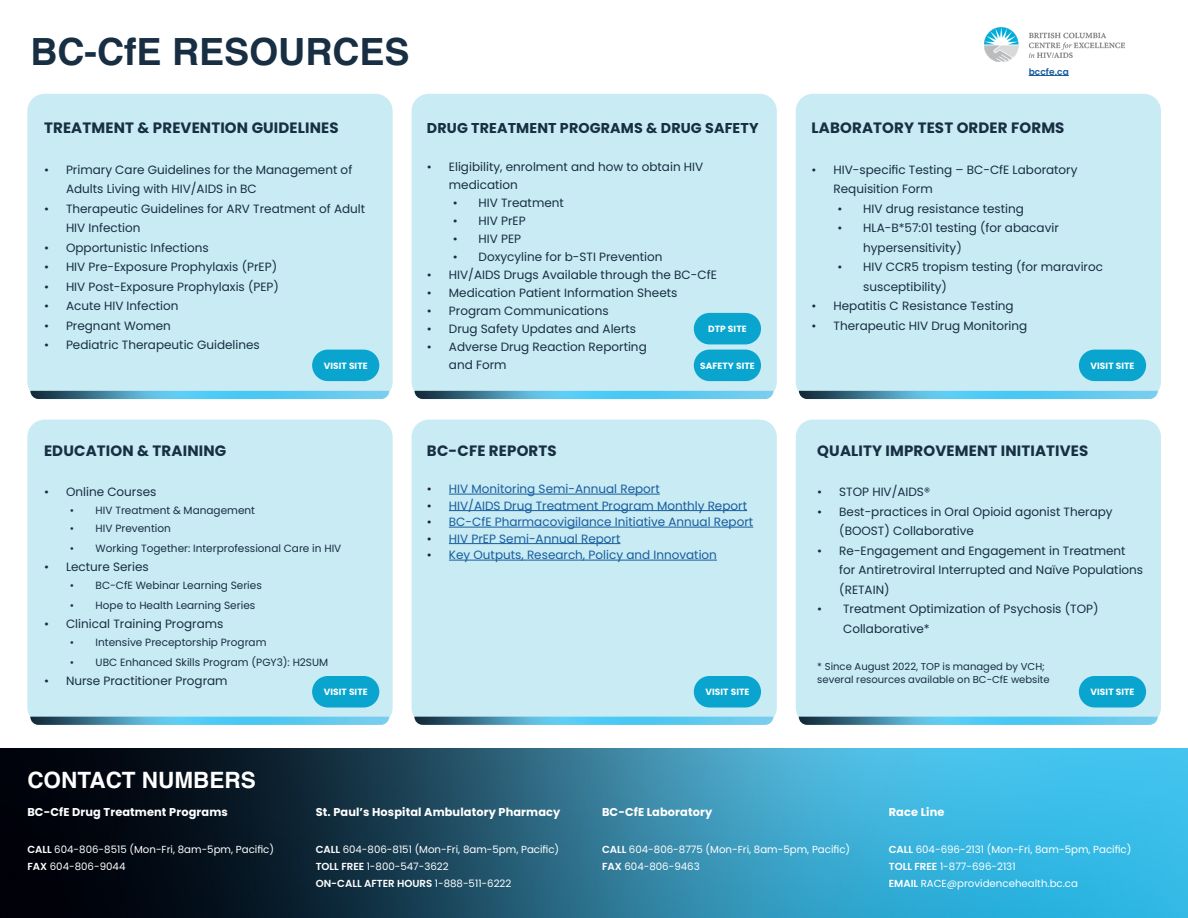
<style>
.page{position:relative;width:1188px;height:918px;background:#fff}
.page>*{position:absolute;margin:0;border:0;box-sizing:border-box;transform-origin:0 0}
.t1{font:700 37.5px "Helvetica";color:#182e42}
.t2{font:700 22.5px "Helvetica";color:#fff}
.Body_Copy{font:700 15px "Poppins";letter-spacing:.01em;color:#182e42}
.Body_Copy-2{font:700 14.25px "Poppins";letter-spacing:.01em;color:#182e42}
.t3{font:12px/19.5px "Poppins";color:#182e42}
.t4{font:12px "Poppins";color:#175d9e}
.Body_Copy-3{font:700 11.4px "Poppins";letter-spacing:.01em;color:#fff}
.t5{font:10.5px "Poppins";color:#182e42}
.Body_Copy-4{font:10.2px/17.2px "Poppins";color:#fff}
.Body_Copy-5{font:600 10.2px "Poppins";color:#fff}
.Body_Copy-6{font:10.05px "Poppins";color:#182e42}
.Body_Copy-7{font:700 9px "Poppins";letter-spacing:.01em;color:#fff}
.Body_Copy-8{font:600 9px "Poppins";letter-spacing:.01em;color:#175d9e}
.s1{color:#241f21}
.s2{font-weight:600}
.s3{font-weight:400}
</style>
<div class="page">
<div style="left:412px;top:94px;width:365px;height:305px;background:#c8ebf4;border-radius:17px"></div>
<div style="left:412px;top:420px;width:365px;height:305px;background:#c8ebf4;border-radius:17px"></div>
<div style="left:796px;top:94px;width:365px;height:305px;background:#c8ebf4;border-radius:17px"></div>
<div style="left:796px;top:420px;width:365px;height:305px;background:#c8ebf4;border-radius:17px"></div>
<div style="left:27px;top:94px;width:366px;height:305px;background:#c8ebf4;border-radius:17px"></div>
<div style="left:27px;top:420px;width:366px;height:305px;background:#c8ebf4;border-radius:17px"></div>
<img style="left:984px;top:27px;width:140px;height:35px">
<hr style="left:449px;top:494px;width:211px;height:1px;background:#175d9e">
<hr style="left:449px;top:510px;width:298px;height:1px;background:#175d9e">
<hr style="left:449px;top:527px;width:304px;height:1px;background:#175d9e">
<hr style="left:449px;top:543px;width:171px;height:1px;background:#175d9e">
<hr style="left:449px;top:560px;width:268px;height:1px;background:#175d9e">
<div style="left:312px;top:676px;width:67px;height:32px;background:#09a5cf;border-radius:16px"></div>
<div style="left:312px;top:350px;width:67px;height:31px;background:#09a5cf;border-radius:16px"></div>
<div style="left:694px;top:676px;width:67px;height:32px;background:#09a5cf;border-radius:16px"></div>
<div style="left:694px;top:350px;width:67px;height:31px;background:#09a5cf;border-radius:16px"></div>
<div style="left:694px;top:313px;width:67px;height:31px;background:#09a5cf;border-radius:16px"></div>
<div style="left:1079px;top:676px;width:67px;height:32px;background:#09a5cf;border-radius:16px"></div>
<div style="left:1079px;top:350px;width:67px;height:31px;background:#09a5cf;border-radius:16px"></div>
<img style="left:0;top:748px;width:1188px;height:170px">
<img style="left:30px;top:391px;width:359px;height:8px">
<img style="left:30px;top:717px;width:359px;height:8px">
<img style="left:415px;top:391px;width:358px;height:8px">
<img style="left:414px;top:717px;width:359px;height:8px">
<img style="left:799px;top:391px;width:359px;height:8px">
<img style="left:799px;top:717px;width:359px;height:8px">
<hr style="left:1029px;top:75px;width:40px;height:1px;background:#175d9e">
<p class="t1" style="left:30px;top:29px;width:381px">BC-CfE RESOURCES</p>
<p class="Body_Copy" style="left:44px;top:119px;width:296px">TREATMENT &amp; PREVENTION GUIDELINES</p>
<p class="t3" style="left:66px;top:160px;width:288px;text-indent:-22px">• Primary Care Guidelines for the Management of<br>Adults Living with HIV/AIDS in BC</p>
<p class="t3" style="left:66px;top:199px;width:301px;text-indent:-22px">• Therapeutic Guidelines for ARV Treatment of Adult<br>HIV Infection</p>
<p class="t3" style="left:44px;top:238px;width:166px">• Opportunistic Infections</p>
<p class="t3" style="left:44px;top:257px;width:235px">• HIV Pre-Exposure Prophylaxis (PrEP)</p>
<p class="t3" style="left:44px;top:277px;width:236px">• HIV Post-Exposure Prophylaxis (PEP)</p>
<p class="t3" style="left:44px;top:296px;width:136px">• Acute HIV Infection</p>
<p class="t3" style="left:44px;top:316px;width:128px">• Pregnant Women</p>
<p class="t3" style="left:44px;top:335px;width:217px">• Pediatric Therapeutic Guidelines</p>
<p class="Body_Copy-7" style="left:324px;top:360px;width:45px">VISIT SITE</p>
<p class="Body_Copy-2" style="left:427px;top:119px;width:333px">DRUG TREATMENT PROGRAMS &amp; DRUG SAFETY</p>
<p class="t3" style="left:449px;top:158px;width:256px;line-height:18px;text-indent:-22px">• Eligibility, enrolment and how to obtain HIV medication</p>
<p class="t3" style="left:453px;top:193px;width:113px">• HIV Treatment</p>
<p class="t3" style="left:453px;top:211px;width:74px">• HIV PrEP</p>
<p class="t3" style="left:453px;top:229px;width:70px">• HIV PEP</p>
<p class="t3" style="left:453px;top:247px;width:211px">• Doxycyline for b-STI Prevention</p>
<p class="t3" style="left:427px;top:265px;width:291px">• HIV/AIDS Drugs Available through the BC-CfE</p>
<p class="t3" style="left:427px;top:283px;width:252px">• Medication Patient Information Sheets</p>
<p class="t3" style="left:427px;top:301px;width:183px">• Program Communications</p>
<p class="t3" style="left:427px;top:319px;width:211px">• Drug Safety Updates and Alerts</p>
<p class="t3" style="left:449px;top:338px;width:199px;line-height:18px;text-indent:-22px">• Adverse Drug Reaction Reporting and Form</p>
<p class="Body_Copy-7" style="left:708px;top:324px;width:40px">DTP SITE</p>
<p class="Body_Copy-7" style="left:700px;top:360px;width:56px">SAFETY SITE</p>
<p class="Body_Copy" style="left:44px;top:442px;width:184px">EDUCATION &amp; TRAINING</p>
<p class="t3" style="left:44px;top:482px;width:114px">• Online Courses</p>
<p class="t5" style="left:70px;top:504px;width:187px">• HIV Treatment &amp; Management</p>
<p class="t5" style="left:70px;top:522px;width:103px">• HIV Prevention</p>
<p class="t5" style="left:70px;top:542px;width:273px">• Working Together: Interprofessional Care in HIV</p>
<p class="t3" style="left:44px;top:557px;width:106px">• Lecture Series</p>
<p class="t5" style="left:70px;top:579px;width:193px">• BC-CfE Webinar Learning Series</p>
<p class="t5" style="left:70px;top:599px;width:187px">• Hope to Health Learning Series</p>
<p class="t3" style="left:44px;top:614px;width:181px">• Clinical Training Programs</p>
<p class="t5" style="left:70px;top:636px;width:198px">• Intensive Preceptorship Program</p>
<p class="t5" style="left:70px;top:656px;width:260px">• UBC Enhanced Skills Program (PGY3): H2SUM</p>
<p class="t3" style="left:44px;top:671px;width:185px">• Nurse Practitioner Program</p>
<p class="Body_Copy-7" style="left:324px;top:687px;width:45px">VISIT SITE</p>
<p class="Body_Copy" style="left:427px;top:442px;width:131px">BC-CFE REPORTS</p>
<p class="t4" style="left:427px;top:482px;width:234px"><span class="s1">•</span> HIV Monitoring Semi-Annual Report</p>
<p class="t4" style="left:427px;top:499px;width:322px"><span class="s1">•</span> HIV/AIDS Drug Treatment Program Monthly Report</p>
<p class="t4" style="left:427px;top:515px;width:328px"><span class="s1">•</span> BC-CfE Pharmacovigilance Initiative Annual Report</p>
<p class="t4" style="left:427px;top:532px;width:195px"><span class="s1">•</span> HIV PrEP Semi-Annual Report</p>
<p class="t4" style="left:427px;top:548px;width:292px"><span class="s1">•</span> Key Outputs, Research, Policy and Innovation</p>
<p class="Body_Copy-7" style="left:705px;top:687px;width:45px">VISIT SITE</p>
<p class="t2" style="left:27px;top:766px;width:230px">CONTACT NUMBERS</p>
<p class="Body_Copy-8" style="left:1029px;top:66px;width:42px">bccfe.ca</p>
<p class="Body_Copy" style="left:812px;top:119px;width:254px">LABORATORY TEST ORDER FORMS</p>
<p class="t3" style="left:834px;top:160px;width:245px;text-indent:-22px">• HIV-specific Testing – BC-CfE Laboratory<br>Requisition Form</p>
<p class="t3" style="left:837px;top:199px;width:188px">• HIV drug resistance testing</p>
<p class="t3" style="left:863px;top:218px;width:197px;text-indent:-26px">• HLA-B*57:01 testing (for abacavir hypersensitivity)</p>
<p class="t3" style="left:863px;top:257px;width:241px;text-indent:-26px">• HIV CCR5 tropism testing (for maraviroc susceptibility)</p>
<p class="t3" style="left:812px;top:296px;width:204px">• Hepatitis C Resistance Testing</p>
<p class="t3" style="left:812px;top:316px;width:217px">• Therapeutic HIV Drug Monitoring</p>
<p class="Body_Copy-7" style="left:1091px;top:360px;width:45px">VISIT SITE</p>
<p class="Body_Copy" style="left:817px;top:442px;width:273px">QUALITY IMPROVEMENT INITIATIVES</p>
<p class="t3" style="left:817px;top:482px;width:114px">• STOP HIV/AIDS®</p>
<p class="t3" style="left:839px;top:502px;width:275px;text-indent:-22px">• Best-practices in Oral Opioid agonist Therapy (BOOST) Collaborative</p>
<p class="t3" style="left:839px;top:541px;width:305px;text-indent:-22px">• Re-Engagement and Engagement in Treatment for Antiretroviral Interrupted and Naïve Populations (RETAIN)</p>
<p class="t3" style="left:843px;top:599px;width:257px;text-indent:-26px">• Treatment Optimization of Psychosis (TOP)<br>Collaborative*</p>
<p class="Body_Copy-6" style="left:817px;top:661px;width:229px">* Since August 2022, TOP is managed by VCH;</p>
<p class="Body_Copy-6" style="left:817px;top:674px;width:234px">several resources available on BC-CfE website</p>
<p class="Body_Copy-7" style="left:1091px;top:687px;width:45px">VISIT SITE</p>
<p class="Body_Copy-3" style="left:27px;top:805px;width:202px">BC-CfE Drug Treatment Programs</p>
<p class="Body_Copy-4" style="left:27px;top:840px;width:248px"><span class="s2">CALL</span> 604-806-8515 (Mon-Fri, 8am-5pm, Pacific)</p>
<p class="Body_Copy-4" style="left:27px;top:858px;width:100px"><span class="s2">FAX</span> 604-806-9044</p>
<p class="Body_Copy-3" style="left:316px;top:805px;width:246px">St. Paul’s Hospital Ambulatory Pharmacy</p>
<p class="Body_Copy-4" style="left:316px;top:840px;width:245px"><span class="s2">CALL</span> 604-806-8151 (Mon-Fri, 8am-5pm, Pacific)</p>
<p class="Body_Copy-4" style="left:316px;top:858px;width:135px"><span class="s2">TOLL FREE</span> 1-800-547-3622</p>
<p class="Body_Copy-5" style="left:316px;top:878px;width:197px">ON-CALL AFTER HOURS <span class="s3">1-888-511-6222</span></p>
<p class="Body_Copy-3" style="left:602px;top:805px;width:112px">BC-CfE Laboratory</p>
<p class="Body_Copy-4" style="left:602px;top:840px;width:250px"><span class="s2">CALL</span> 604-806-8775 (Mon-Fri, 8am-5pm, Pacific)</p>
<p class="Body_Copy-4" style="left:602px;top:858px;width:99px"><span class="s2">FAX</span> 604-806-9463</p>
<p class="Body_Copy-3" style="left:889px;top:805px;width:57px">Race Line</p>
<p class="Body_Copy-4" style="left:889px;top:840px;width:244px"><span class="s2">CALL</span> 604-696-2131 (Mon-Fri, 8am-5pm, Pacific)<br><span class="s2">TOLL FREE</span> 1-877-696-2131</p>
<p class="Body_Copy-4" style="left:889px;top:875px;width:191px"><span class="s2">EMAIL</span> RACE@providencehealth.bc.ca</p>
</div>
